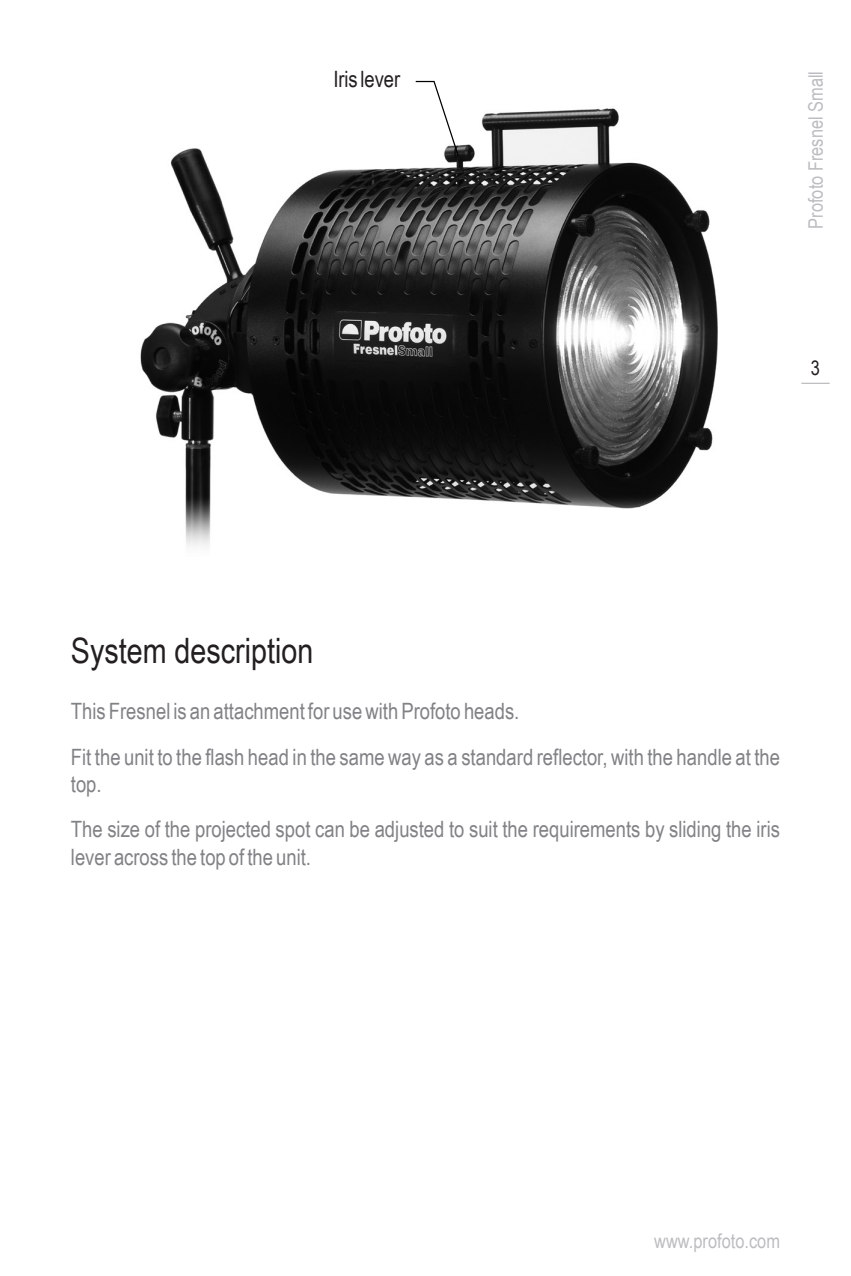
<style>
.page{position:relative;width:851px;height:1276px;background:#fff}
.page>*{position:absolute;margin:0;border:0;box-sizing:border-box;transform-origin:0 0}
.Headline{font:35px "Arial Narrow";color:#231f20}
.Bread{font:22.5px/27.5px "Arial Narrow";color:#808285}
.Bread-2{font:22.5px "Arial Narrow";letter-spacing:-.005em;color:#231f20}
.t1{font:20px "Arial Narrow";color:#bcbdc0}
.t2{font:20px "Arial Narrow";color:#231f20}
</style>
<div class="page">
<svg style="left:801px;top:383px;width:28px;height:1px"></svg>
<img style="left:140px;top:108px;width:578px;height:438px">
<svg style="left:414px;top:80px;width:46px;height:77px"></svg>
<p class="Bread-2" style="left:333px;top:63px;width:68px">Iris lever</p>
<p class="t1" style="left:801px;top:229px;width:159px;rotate:-90deg">Profoto Fresnel Small</p>
<p class="t2" style="left:810px;top:353px;width:11px">3</p>
<p class="Headline" style="left:71px;top:625px;width:244px">System description</p>
<p class="Bread" style="left:71px;top:697px;width:450px">This Fresnel is an attachment for use with Profoto heads.</p>
<p class="Bread" style="left:71px;top:742px;width:710px">Fit the unit to the flash head in the same way as a standard reflector, with the handle at the top.</p>
<p class="Bread" style="left:71px;top:815px;width:710px">The size of the projected spot can be adjusted to suit the requirements by sliding the iris lever across the top of the unit.</p>
<p class="t1" style="left:654px;top:1226px;width:127px">www.profoto.com</p>
</div>
